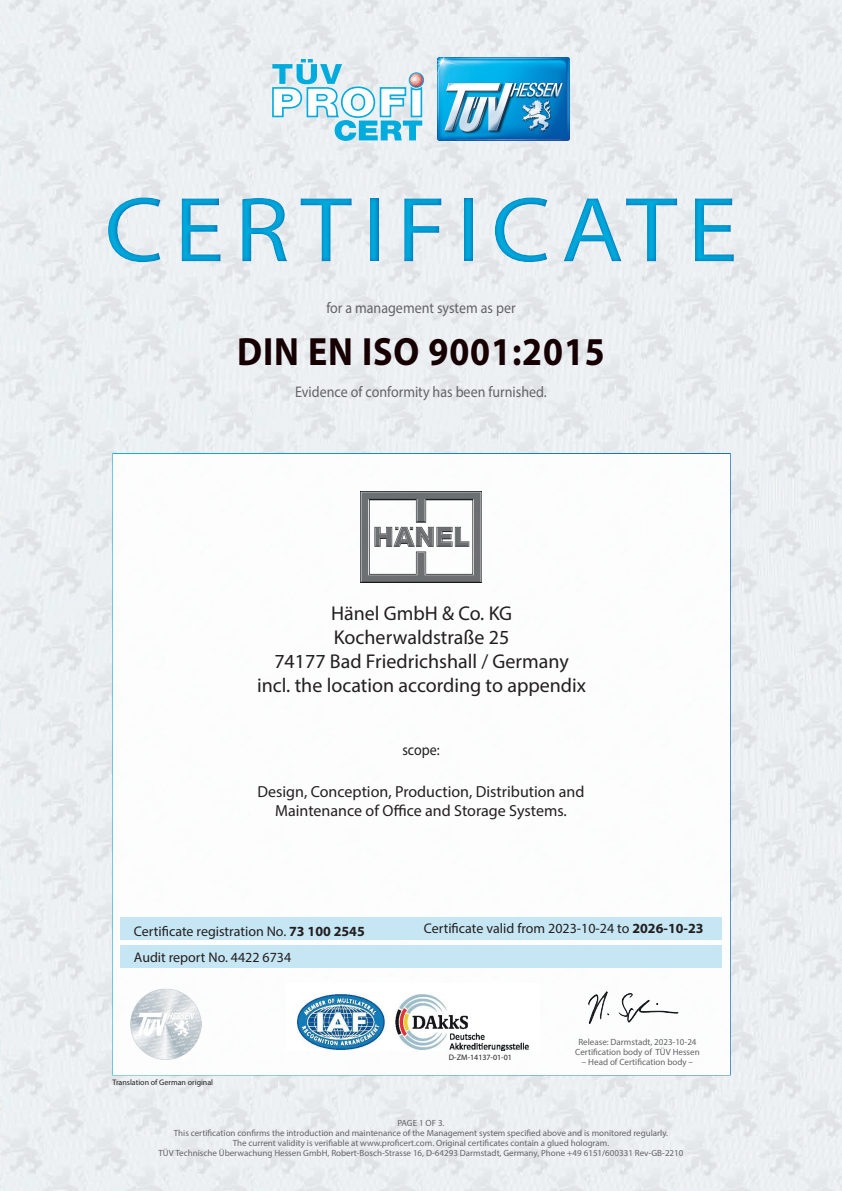
<style>
.page{position:relative;width:842px;height:1191px;background:#fff}
.page>*{position:absolute;margin:0;border:0;box-sizing:border-box;transform-origin:0 0}
.t1{font:93px "Myriad Pro";letter-spacing:.1em;color:#00acdd;scale:1.1 1}
.t2{font:700 39.6px "Myriad Pro";letter-spacing:.025em;color:#170003;scale:.91 1}
.t3{font:20px/24px "Myriad Pro";color:#231f20;text-align:center}
.t4{font:16px/19.2px "Myriad Pro";color:#231f20;text-align:center}
.t5{font:15.4px "Myriad Pro";color:#636366;scale:.91 1}
.t6{font:15.4px "Myriad Pro";color:#231f20;scale:.91 1}
.t7{font:14px/26px "Myriad Pro";color:#231f20}
.t8{font:9px/10px "Myriad Pro";color:#636366;text-align:center}
.t9{font:8px "Myriad Pro";color:#231f20}
.s1{font-weight:700}
</style>
<div class="page">
<img style="left:0;top:0;width:842px;height:1191px">
<img style="left:437px;top:57px;width:132px;height:83px">
<svg style="left:272px;top:59px;width:152px;height:82px"></svg>
<div style="left:112px;top:453px;width:619px;height:622px;background:#fff;border:2px solid #fff"></div>
<div style="left:120px;top:945px;width:602px;height:23px;background:#c1e4f4"></div>
<div style="left:121px;top:917px;width:601px;height:22px;background:#c1e4f4"></div>
<img style="left:744px;top:810px;width:77px;height:55px">
<img style="left:736px;top:724px;width:98px;height:40px">
<img style="left:735px;top:636px;width:95px;height:35px">
<img style="left:588px;top:991px;width:91px;height:34px">
<img style="left:737px;top:479px;width:91px;height:36px">
<img style="left:642px;top:1096px;width:99px;height:53px">
<img style="left:704px;top:939px;width:135px;height:41px">
<img style="left:297px;top:994px;width:232px;height:57px">
<div style="left:0;top:172px;width:842px;height:114px;background:#006bb6;opacity:.75"></div>
<img style="left:361px;top:492px;width:120px;height:91px">
<img style="left:130px;top:988px;width:71px;height:71px">
<h1 class="t1" style="left:104px;top:173px;width:577px">CERTIFICATE</h1>
<h3 class="t5" style="left:326px;top:298px;width:209px">for a management system as per</h3>
<h2 class="t2" style="left:237px;top:326px;width:406px">DIN EN ISO 9001:2015</h2>
<h3 class="t5" style="left:295px;top:382px;width:278px">Evidence of conformity has been furnished.</h3>
<h3 class="t3" style="left:257px;top:601px;width:331px">Hänel GmbH &amp; Co. KG<br>Kocherwaldstraße 25<br>74177 Bad Friedrichshall / Germany incl. the location according to appendix</h3>
<h3 class="t6" style="left:402px;top:740px;width:42px">scope:</h3>
<h3 class="t4" style="left:257px;top:781px;width:329px">Design, Conception, Production, Distribution and<br>Maintenance of Office and Storage Systems.</h3>
<h3 class="t7" style="left:134px;top:917px;width:232px">Certificate registration No. <span class="s1">73 100 2545<br></span>Audit report No. 4422 6734</h3>
<h3 class="t7" style="left:424px;top:915px;width:281px">Certificate valid from 2023-10-24 to <span class="s1">2026-10-23</span></h3>
<p class="t9" style="left:112px;top:1077px;width:102px">Translation of German original</p>
<p class="t9" style="left:449px;top:1052px;width:65px">D-ZM-14137-01-01</p>
<p class="t8" style="left:575px;top:1037px;width:126px">Release: Darmstadt, 2023-10-24<br>Certification body of TÜV Hessen</p>
<p class="t8" style="left:582px;top:1057px;width:113px">– Head of Certification body –</p>
<p class="t8" style="left:159px;top:1118px;width:526px">PAGE 1 OF 3.<br>This certification confirms the introduction and maintenance of the Management system specified above and is monitored regularly.<br>The current validity is verifiable at www.proficert.com. Original certificates contain a glued hologram.<br>TÜV Technische Überwachung Hessen GmbH, Robert-Bosch-Strasse 16, D-64293 Darmstadt, Germany, Phone +49 6151/600331 Rev-GB-2210</p>
</div>
